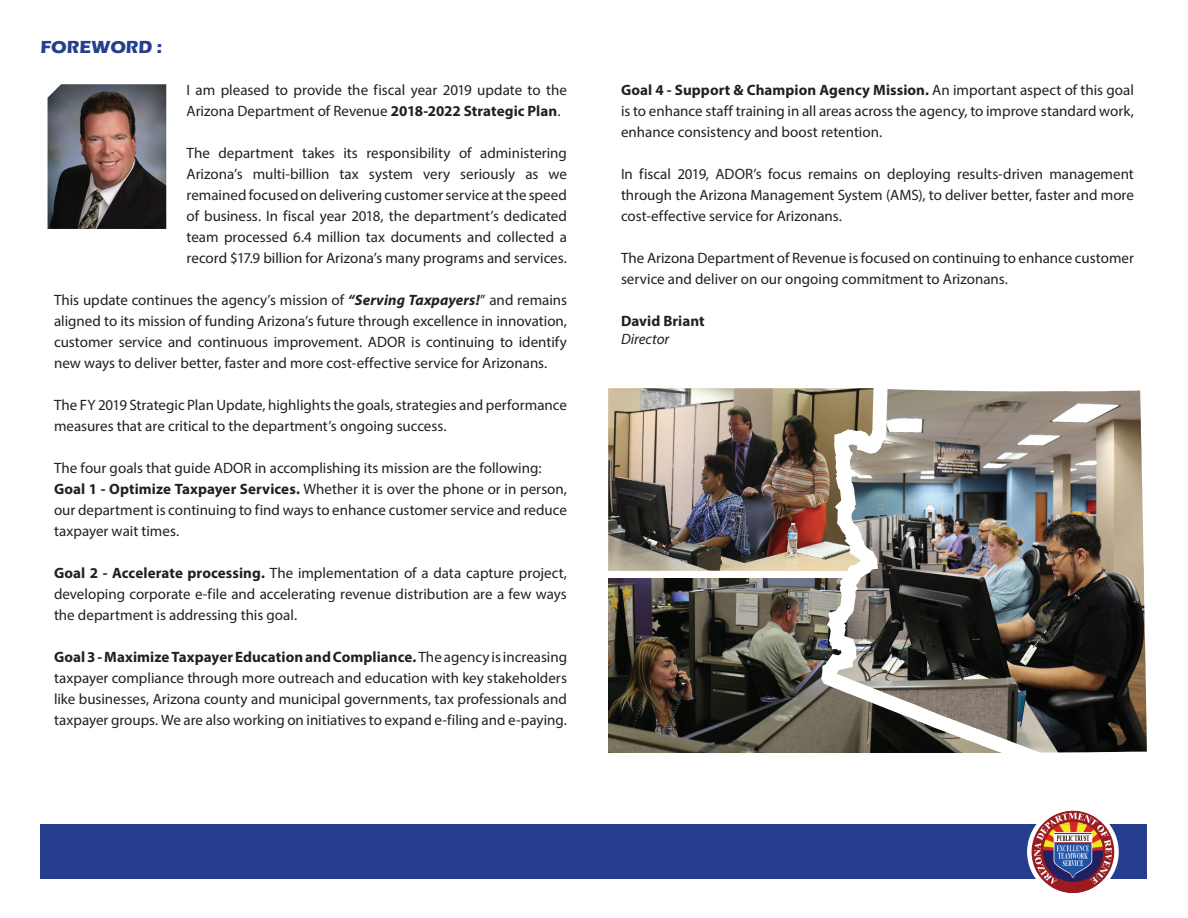
<style>
.page{position:relative;width:1188px;height:918px;background:#fff}
.page>*{position:absolute;margin:0;border:0;box-sizing:border-box;transform-origin:0 0}
.t1{font:700 18px "Eras ITC";color:#253f8e}
.t2{font:15px/21px "Myriad Pro";color:#231f20;text-align:justify}
.t3{font:700 15px "Myriad Pro";letter-spacing:.005em;color:#231f20}
.t4{font:italic 15px "Myriad Pro";color:#231f20}
.s1{font-weight:700}
.s2{font-weight:700;font-style:italic}
</style>
<div class="page">
<div style="left:40px;top:824px;width:1108px;height:55px;background:#253f8e"></div>
<img style="left:1043px;top:811px;width:60px;height:13px">
<img style="left:1032px;top:824px;width:10px;height:31px">
<div style="left:1027px;top:806px;width:92px;height:92px;border:4px solid #fff;border-radius:50%"></div>
<img style="left:48px;top:84px;width:118px;height:145px">
<img style="left:608px;top:578px;width:206px;height:175px">
<img style="left:608px;top:388px;width:206px;height:183px">
<img style="left:814px;top:388px;width:333px;height:365px">
<p class="t1" style="left:40px;top:37px;width:123px">FOREWORD :</p>
<p class="t2" style="left:187px;top:80px;width:382px">I am pleased to provide the fiscal year 2019 update to the<br>Arizona Department of Revenue <span class="s1">2018-2022 Strategic Plan</span>.</p>
<p class="t2" style="left:187px;top:143px;width:382px">The department takes its responsibility of administering Arizona’s multi-billion tax system very seriously as we remained focused on delivering customer service at the speed of business. In fiscal year 2018, the department’s dedicated team processed 6.4 million tax documents and collected a record $17.9 billion for Arizona’s many programs and services.</p>
<p class="t2" style="left:54px;top:290px;width:515px">This update continues the agency’s mission of <span class="s2">“Serving Taxpayers!</span>” and remains aligned to its mission of funding Arizona’s future through excellence in innovation, customer service and continuous improvement. ADOR is continuing to identify new ways to deliver better, faster and more cost-effective service for Arizonans.</p>
<p class="t2" style="left:54px;top:395px;width:515px">The FY 2019 Strategic Plan Update, highlights the goals, strategies and performance measures that are critical to the department’s ongoing success.</p>
<p class="t2" style="left:54px;top:458px;width:515px;text-align:left">The four goals that guide ADOR in accomplishing its mission are the following:<br><span class="s1">Goal 1 - Optimize Taxpayer Services.</span> Whether it is over the phone or in person, our department is continuing to find ways to enhance customer service and reduce taxpayer wait times.</p>
<p class="t2" style="left:54px;top:563px;width:515px"><span class="s1">Goal 2 - Accelerate processing.</span> The implementation of a data capture project, developing corporate e-file and accelerating revenue distribution are a few ways the department is addressing this goal.</p>
<p class="t2" style="left:54px;top:647px;width:515px"><span class="s1">Goal 3 - Maximize Taxpayer Education and Compliance.</span> The agency is increasing taxpayer compliance through more outreach and education with key stakeholders like businesses, Arizona county and municipal governments, tax professionals and taxpayer groups. We are also working on initiatives to expand e-filing and e-paying.</p>
<p class="t2" style="left:621px;top:80px;width:515px"><span class="s1">Goal 4 - Support &amp; Champion Agency Mission.</span> An important aspect of this goal is to enhance staff training in all areas across the agency, to improve standard work, enhance consistency and boost retention.</p>
<p class="t2" style="left:621px;top:164px;width:515px">In fiscal 2019, ADOR’s focus remains on deploying results-driven management through the Arizona Management System (AMS), to deliver better, faster and more cost-effective service for Arizonans.</p>
<p class="t2" style="left:621px;top:248px;width:515px">The Arizona Department of Revenue is focused on continuing to enhance customer service and deliver on our ongoing commitment to Arizonans.</p>
<p class="t3" style="left:621px;top:312px;width:85px">David Briant</p>
<p class="t4" style="left:621px;top:330px;width:50px">Director</p>
</div>
